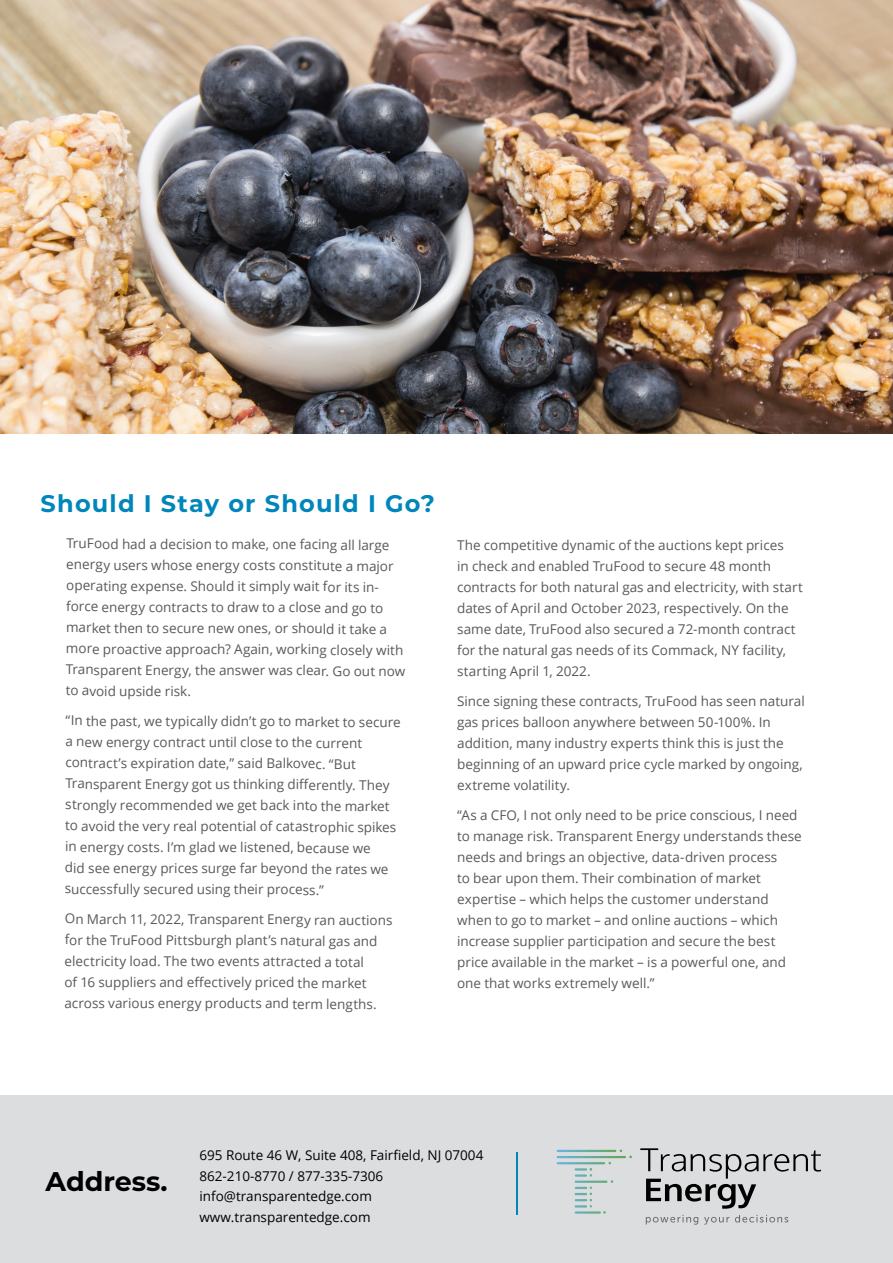
<style>
.page{position:relative;width:893px;height:1263px;background:#fff}
.page>*{position:absolute;margin:0;border:0;box-sizing:border-box;transform-origin:0 0}
.t1{font:700 27px "Montserrat";color:#000}
.t2{font:700 24px "Montserrat";letter-spacing:.05em;color:#0086bb}
.t3{font:13.5px/21px "Open Sans";color:#58595b}
.t4{font:13.5px/20.9px "Open Sans";color:#000}
</style>
<div class="page">
<img style="left:0;top:0;width:893px;height:433px">
<div style="left:0;top:1095px;width:893px;height:168px;background:#dcddde"></div>
<svg style="left:646px;top:1215px;width:142px;height:10px"></svg>
<svg style="left:557px;top:1149px;width:75px;height:65px"></svg>
<svg style="left:640px;top:1148px;width:181px;height:61px"></svg>
<hr style="left:516px;top:1152px;width:2px;height:63px;background:#0086bb">
<h2 class="t2" style="left:41px;top:486px;width:396px">Should I Stay or Should I Go?</h2>
<p class="t3" style="left:66px;top:533px;width:341px">TruFood had a decision to make, one facing all large energy users whose energy costs constitute a major operating expense. Should it simply wait for its in&shy;force energy contracts to draw to a close and go to market then to secure new ones, or should it take a more proactive approach? Again, working closely with Transparent Energy, the answer was clear. Go out now to avoid upside risk.</p>
<p class="t3" style="left:65px;top:710px;width:338px">“In the past, we typically didn’t go to market to secure a new energy contract until close to the current contract’s expiration date,” said Balkovec. “But Transparent Energy got us thinking differently. They strongly recommended we get back into the market to avoid the very real potential of catastrophic spikes in energy costs. I’m glad we listened, because we<br>did see energy prices surge far beyond the rates we successfully secured using their process.”</p>
<p class="t3" style="left:64px;top:908px;width:330px">On March 11, 2022, Transparent Energy ran auctions for the TruFood Pittsburgh plant’s natural gas and electricity load. The two events attracted a total<br>of 16 suppliers and effectively priced the market across various energy products and term lengths.</p>
<p class="t3" style="left:457px;top:534px;width:347px">The competitive dynamic of the auctions kept prices<br>in check and enabled TruFood to secure 48 month contracts for both natural gas and electricity, with start dates of April and October 2023, respectively. On the same date, TruFood also secured a 72-month contract for the natural gas needs of its Commack, NY facility, starting April 1, 2022.</p>
<p class="t3" style="left:457px;top:690px;width:349px">Since signing these contracts, TruFood has seen natural gas prices balloon anywhere between 50-100%. In addition, many industry experts think this is just the beginning of an upward price cycle marked by ongoing, extreme volatility.</p>
<p class="t3" style="left:457px;top:804px;width:346px">“As a CFO, I not only need to be price conscious, I need to manage risk. Transparent Energy understands these needs and brings an objective, data-driven process<br>to bear upon them. Their combination of market expertise – which helps the customer understand when to go to market – and online auctions – which increase supplier participation and secure the best price available in the market – is a powerful one, and one that works extremely well.”</p>
<h1 class="t1" style="left:45px;top:1161px;width:124px">Address.</h1>
<p class="t4" style="left:199px;top:1144px;width:285px">695 Route 46 W, Suite 408, Fairfield, NJ 07004<br>862-210-8770 / 877-335-7306 info@transparentedge.com www.transparentedge.com</p>
</div>
